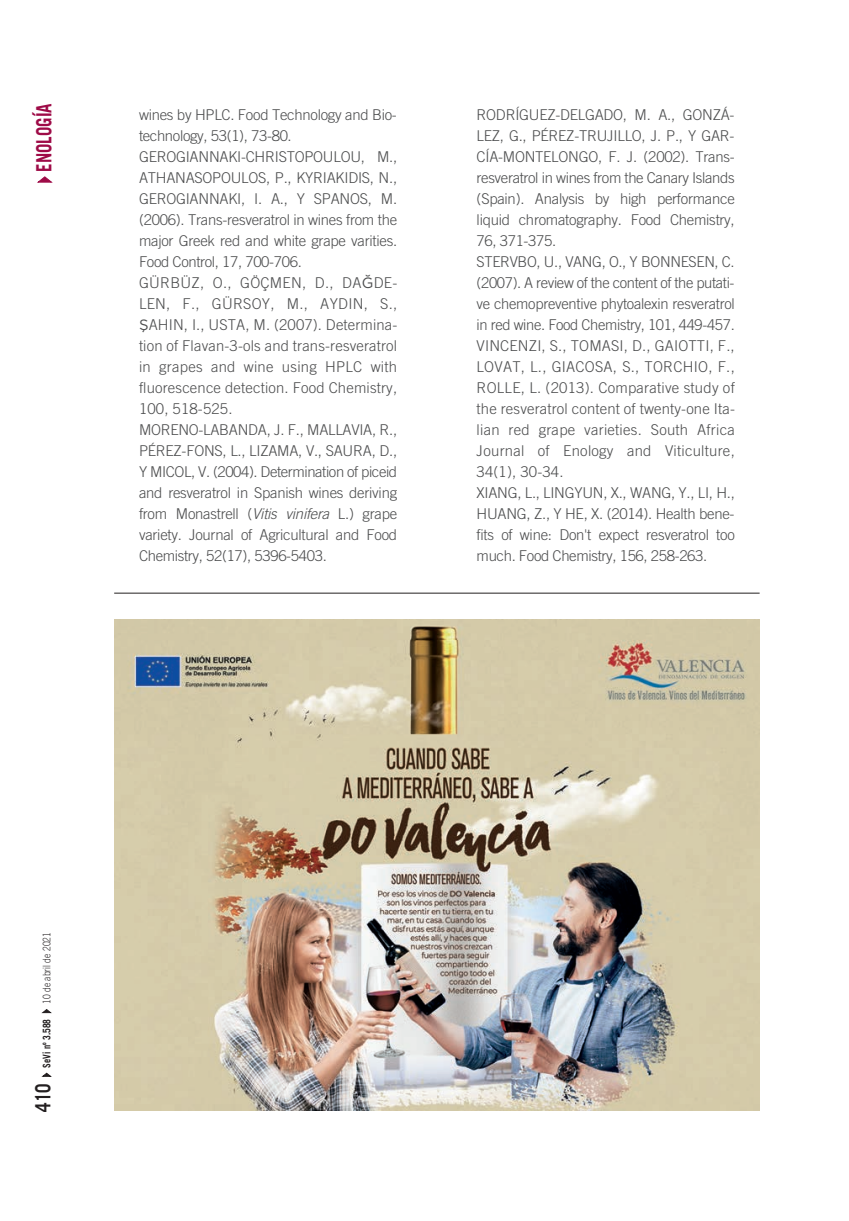
<style>
.page{position:relative;width:849px;height:1221px;background:#fff}
.page>*{position:absolute;margin:0;border:0;box-sizing:border-box;transform-origin:0 0}
.t1{font:700 21px "Trade Gothic LT Std";color:#9e0b47;scale:.8 1}
.t2{font:300 14.88px/21px "Trade Gothic LT Std";letter-spacing:-.015em;color:#4b4c4d}
.t3{font:300 10.5px "Trade Gothic LT Std";color:#231f20;scale:.8 1}
.s1{font-family:"Gotham";font-weight:400}
.s2{font-style:italic}
.s3{font-weight:700;font-size:21px}
.s4{font-weight:700}
</style>
<div class="page">
<img style="left:114px;top:619px;width:645px;height:491px">
<hr style="left:114px;top:593px;width:645px;height:1px;background:#231f20">
<p class="t1" style="left:36px;top:188px;width:108px;rotate:-90deg">✔ENOLOGÍA</p>
<p class="t2" style="left:139px;top:104px;width:260px">wines by HPLC. Food Technology and Bio&shy;technology, 53(1), 73-80.<br>GEROGIANNAKI-CHRISTOPOULOU, M., ATHANASOPOULOS, P., KYRIAKIDIS, N., GEROGIANNAKI, I. A., Y SPANOS, M. (2006). Trans-resveratrol in wines from the major Greek red and white grape varities.<br>Food Control, 17, 700-706.<br>GÜRBÜZ, O., GÖÇMEN, D., DA<span class="s1">Ğ</span>DE-LEN, F., GÜRSOY, M., AYDIN, S., <span class="s1">Ş</span>AHIN, I., USTA, M. (2007). Determina&shy;tion of Flavan-3-ols and trans-resveratrol in grapes and wine using HPLC with fluorescence detection. Food Chemistry, 100, 518-525.<br>MORENO-LABANDA, J. F., MALLAVIA, R., PÉREZ-FONS, L., LIZAMA, V., SAURA, D., Y MICOL, V. (2004). Determination of piceid and resveratrol in Spanish wines deriving from Monastrell (<span class="s2">Vitis vinifera</span> L.) grape variety. Journal of Agricultural and Food Chemistry, 52(17), 5396-5403.</p>
<p class="t2" style="left:476px;top:104px;width:260px">RODRÍGUEZ-DELGADO, M. A., GONZÁ-LEZ, G., PÉREZ-TRUJILLO, J. P., Y GAR-CÍA-MONTELONGO, F. J. (2002). Trans&shy;resveratrol in wines from the Canary Islands (Spain). Analysis by high performance liquid chromatography. Food Chemistry, 76, 371-375.<br>STERVBO, U., VANG, O., Y BONNESEN, C. (2007). A review of the content of the putati&shy;ve chemopreventive phytoalexin resveratrol in red wine. Food Chemistry, 101, 449-457.<br>VINCENZI, S., TOMASI, D., GAIOTTI, F., LOVAT, L., GIACOSA, S., TORCHIO, F., ROLLE, L. (2013). Comparative study of the resveratrol content of twenty-one Ita&shy;lian red grape varieties. South Africa Journal of Enology and Viticulture, 34(1), 30-34.<br>XIANG, L., LINGYUN, X., WANG, Y., LI, H., HUANG, Z., Y HE, X. (2014). Health bene&shy;fits of wine: Don't expect resveratrol too much. Food Chemistry, 156, 258-263.</p>
<p class="t3" style="left:41px;top:1111px;width:226px;rotate:-90deg"><span class="s3">410</span> ✔ <span class="s4">SeVi nº 3.588</span> ✔ 10 de abril de 2021</p>
</div>
